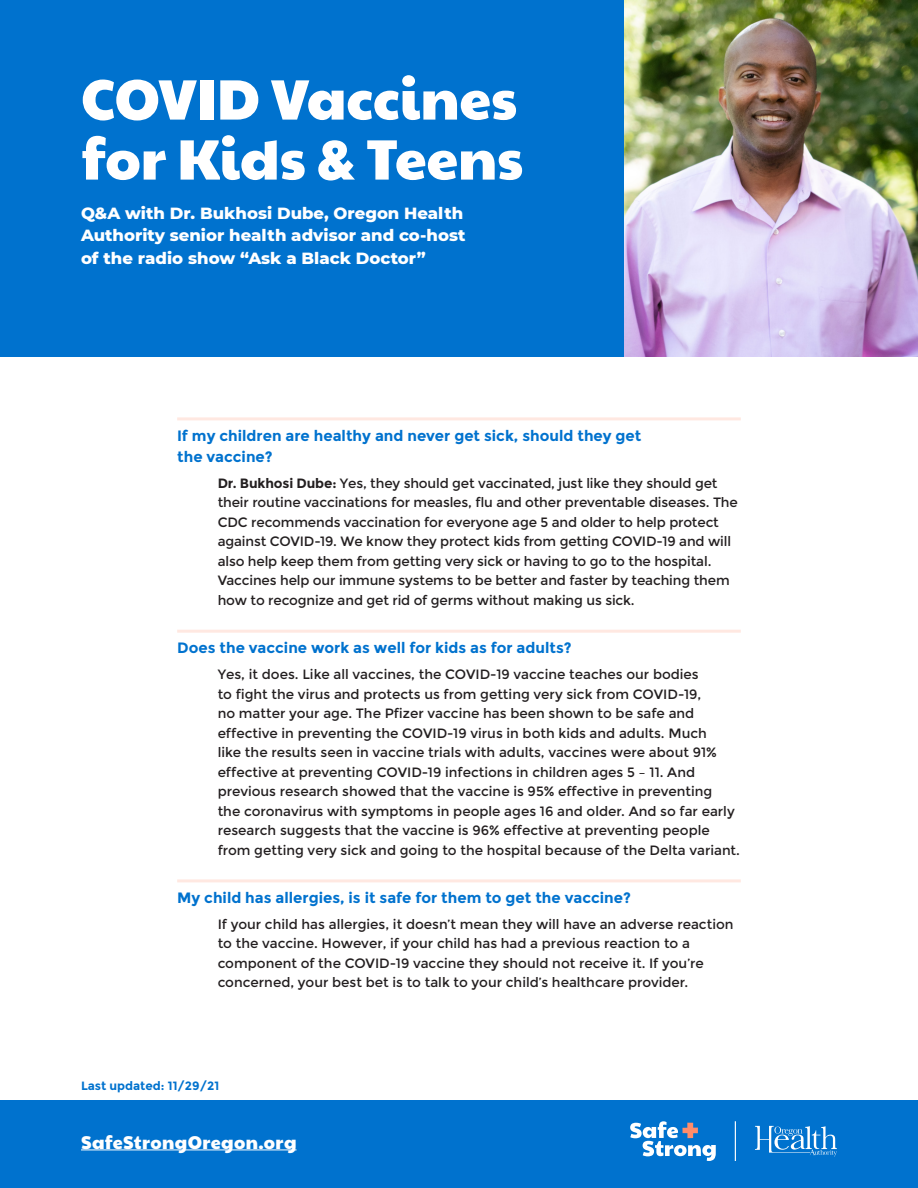
<style>
.page{position:relative;width:918px;height:1188px;background:#fff}
.page>*{position:absolute;margin:0;border:0;box-sizing:border-box;transform-origin:0 0}
.Page_Title{font:57px/60px "Paytone One";letter-spacing:-.005em;color:#fff}
.t1{font:18px "Paytone One";letter-spacing:.02em;color:#fff}
.Subhead_2{font:800 16.5px/22.5px "Montserrat";color:#fff}
.Question{font:700 15px/21px "Montserrat";color:#0072ce}
.Answer{font:13.5px/19.5px "Montserrat";color:#231f20}
.t2{font:700 12px "Montserrat";color:#0072ce}
.s1{font-weight:700}
</style>
<div class="page">
<div style="left:0;top:1100px;width:918px;height:88px;background:#0072ce"></div>
<svg style="left:630px;top:1121px;width:86px;height:40px"></svg>
<hr style="left:735px;top:1121px;width:1px;height:40px;background:#fff">
<svg style="left:755px;top:1126px;width:82px;height:30px"></svg>
<hr style="left:81px;top:1149px;width:216px;height:1px;background:#fff">
<div style="left:0;top:0;width:918px;height:356px;background:#0072ce"></div>
<hr style="left:177px;top:417px;width:564px;height:3px;background:#ffe8e1">
<hr style="left:177px;top:630px;width:564px;height:3px;background:#ffe8e1">
<hr style="left:177px;top:879px;width:564px;height:3px;background:#ffe8e1">
<img style="left:624px;top:0;width:294px;height:356px">
<p class="Page_Title" style="left:81px;top:64px;width:444px">COVID Vaccines for Kids &amp; Teens</p>
<p class="Subhead_2" style="left:81px;top:201px;width:386px">Q&amp;A with Dr. Bukhosi Dube, Oregon Health<br>Authority senior health advisor and co-host of the radio show “Ask a Black Doctor”</p>
<p class="Question" style="left:177px;top:425px;width:466px">If my children are healthy and never get sick, should they get the vaccine?</p>
<p class="Answer" style="left:218px;top:474px;width:522px"><span class="s1">Dr. Bukhosi Dube:</span> Yes, they should get vaccinated, just like they should get their routine vaccinations for measles, flu and other preventable diseases. The CDC recommends vaccination for everyone age 5 and older to help protect against COVID-19. We know they protect kids from getting COVID-19 and will also help keep them from getting very sick or having to go to the hospital.<br>Vaccines help our immune systems to be better and faster by teaching them how to recognize and get rid of germs without making us sick.</p>
<p class="Question" style="left:177px;top:637px;width:396px">Does the vaccine work as well for kids as for adults?</p>
<p class="Answer" style="left:218px;top:665px;width:524px">Yes, it does. Like all vaccines, the COVID-19 vaccine teaches our bodies<br>to fight the virus and protects us from getting very sick from COVID-19,<br>no matter your age. The Pfizer vaccine has been shown to be safe and effective in preventing the COVID-19 virus in both kids and adults. Much<br>like the results seen in vaccine trials with adults, vaccines were about 91% effective at preventing COVID-19 infections in children ages 5 – 11. And previous research showed that the vaccine is 95% effective in preventing<br>the coronavirus with symptoms in people ages 16 and older. And so far early research suggests that the vaccine is 96% effective at preventing people from getting very sick and going to the hospital because of the Delta variant.</p>
<p class="Question" style="left:177px;top:887px;width:455px">My child has allergies, is it safe for them to get the vaccine?</p>
<p class="Answer" style="left:218px;top:915px;width:517px">If your child has allergies, it doesn’t mean they will have an adverse reaction to the vaccine. However, if your child has had a previous reaction to a component of the COVID-19 vaccine they should not receive it. If you’re concerned, your best bet is to talk to your child’s healthcare provider.</p>
<p class="t2" style="left:81px;top:1079px;width:140px">Last updated: 11/29/21</p>
<h2 class="t1" style="left:81px;top:1126px;width:217px">SafeStrongOregon.org</h2>
</div>
